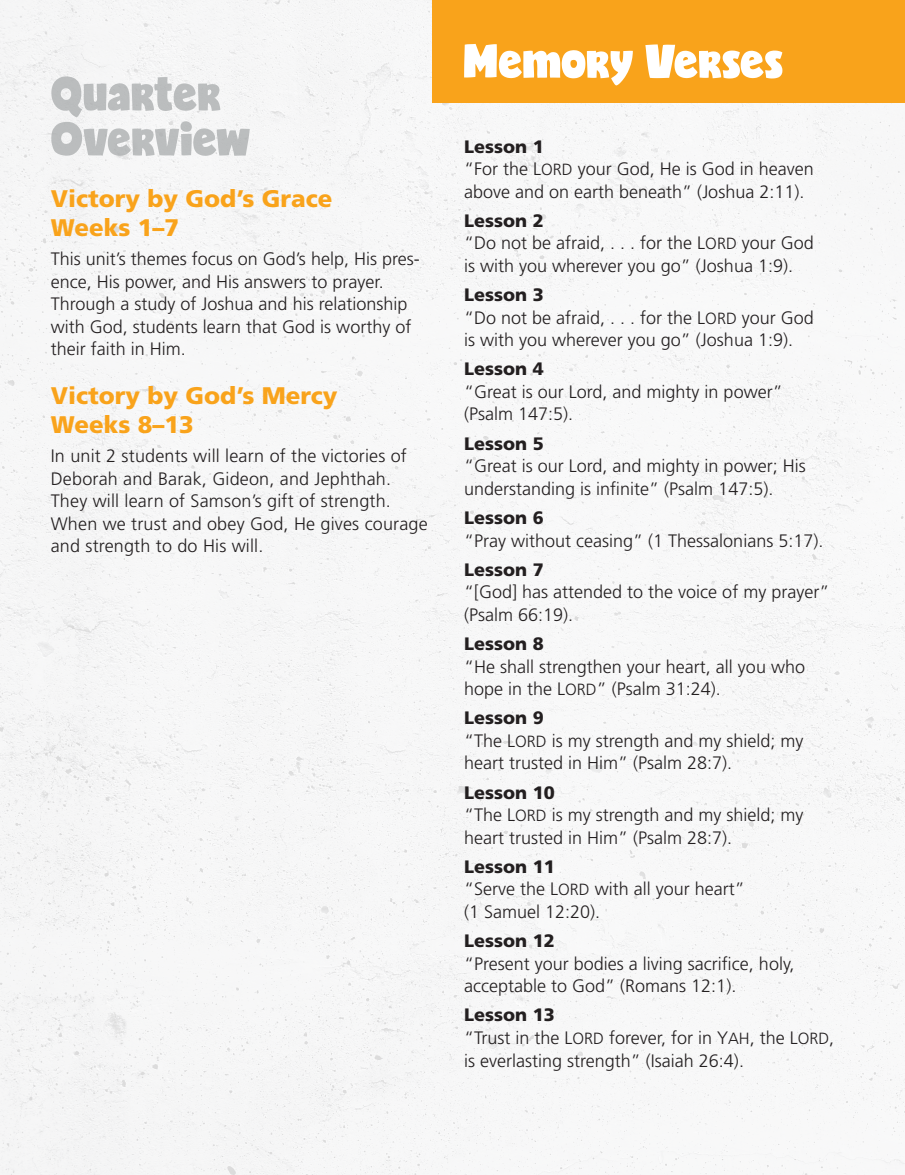
<style>
.page{position:relative;width:905px;height:1175px;background:#fff}
.page>*{position:absolute;margin:0;border:0;box-sizing:border-box;transform-origin:0 0}
.Subhead_Frontmatter{font:900 24px/28.8px "Frutiger LT Std";color:#f9a31b}
.Verse_Frontmatter{font:300 18px/22.5px "Frutiger LT Std";color:#231f20}
.B1_body_flush_left{font:300 18px/22.5px "Frutiger LT Std";letter-spacing:.01em;color:#231f20}
.Subhead_Frontmatter-2{font:300 18px/22.5px "Frutiger LT Std";color:#231f20}
.Verse_Frontmatter_Subhead{font:900 18px "Frutiger LT Std";color:#231f20}
.s1{font-family:"Frutiger LT Std Light SC900";font-weight:400;font-size:16.2px}
</style>
<div class="page">
<img style="left:0;top:0;width:904px;height:1174px">
<div style="left:432px;top:0;width:472px;height:102px;background:#f9a31b"></div>
<svg style="left:464px;top:44px;width:318px;height:41px"></svg>
<svg style="left:51px;top:76px;width:199px;height:80px"></svg>
<p class="Subhead_Frontmatter" style="left:51px;top:184px;width:283px">Victory by God’s Grace<br>Weeks 1–7</p>
<p class="Subhead_Frontmatter-2" style="left:51px;top:248px;width:370px">This unit’s themes focus on God’s help, His pres&shy;ence, His power, and His answers to prayer.<br>Through a study of Joshua and his relationship with God, students learn that God is worthy of their faith in Him.</p>
<p class="Subhead_Frontmatter" style="left:51px;top:381px;width:288px">Victory by God’s Mercy</p>
<p class="Subhead_Frontmatter" style="left:51px;top:410px;width:144px">Weeks 8–13</p>
<p class="B1_body_flush_left" style="left:51px;top:445px;width:378px">In unit 2 students will learn of the victories of Deborah and Barak, Gideon, and Jephthah.<br>They will learn of Samson’s gift of strength.<br>When we trust and obey God, He gives courage and strength to do His will.</p>
<p class="Verse_Frontmatter_Subhead" style="left:464px;top:135px;width:81px">Lesson 1</p>
<p class="Verse_Frontmatter" style="left:464px;top:158px;width:351px">“For the L<span class="s1">ORD</span> your God, He is God in heaven above and on earth beneath” (Joshua 2:11).</p>
<p class="Verse_Frontmatter_Subhead" style="left:464px;top:210px;width:81px">Lesson 2</p>
<p class="Verse_Frontmatter" style="left:464px;top:232px;width:351px">“Do not be afraid, . . . for the L<span class="s1">ORD</span> your God is with you wherever you go” (Joshua 1:9).</p>
<p class="Verse_Frontmatter_Subhead" style="left:464px;top:284px;width:81px">Lesson 3</p>
<p class="Verse_Frontmatter" style="left:464px;top:306px;width:351px">“Do not be afraid, . . . for the L<span class="s1">ORD</span> your God is with you wherever you go” (Joshua 1:9).</p>
<p class="Verse_Frontmatter_Subhead" style="left:464px;top:358px;width:81px">Lesson 4</p>
<p class="Verse_Frontmatter" style="left:464px;top:381px;width:320px">“Great is our Lord, and mighty in power” (Psalm 147:5).</p>
<p class="Verse_Frontmatter_Subhead" style="left:464px;top:432px;width:81px">Lesson 5</p>
<p class="Verse_Frontmatter" style="left:464px;top:455px;width:343px">“Great is our Lord, and mighty in power; His understanding is infinite” (Psalm 147:5).</p>
<p class="Verse_Frontmatter_Subhead" style="left:464px;top:507px;width:81px">Lesson 6</p>
<p class="Verse_Frontmatter" style="left:464px;top:529px;width:361px">“Pray without ceasing” (1 Thessalonians 5:17).</p>
<p class="Verse_Frontmatter_Subhead" style="left:464px;top:558px;width:81px">Lesson 7</p>
<p class="Verse_Frontmatter" style="left:464px;top:581px;width:367px">“[God] has attended to the voice of my prayer” (Psalm 66:19).</p>
<p class="Verse_Frontmatter_Subhead" style="left:464px;top:633px;width:81px">Lesson 8</p>
<p class="Verse_Frontmatter" style="left:464px;top:655px;width:342px">“He shall strengthen your heart, all you who hope in the L<span class="s1">ORD</span>” (Psalm 31:24).</p>
<p class="Verse_Frontmatter_Subhead" style="left:464px;top:707px;width:81px">Lesson 9</p>
<p class="Verse_Frontmatter" style="left:464px;top:729px;width:341px">“The L<span class="s1">ORD</span> is my strength and my shield; my heart trusted in Him” (Psalm 28:7).</p>
<p class="Verse_Frontmatter_Subhead" style="left:464px;top:781px;width:92px">Lesson 10</p>
<p class="Verse_Frontmatter" style="left:464px;top:804px;width:341px">“The L<span class="s1">ORD</span> is my strength and my shield; my heart trusted in Him” (Psalm 28:7).</p>
<p class="Verse_Frontmatter_Subhead" style="left:464px;top:855px;width:92px">Lesson 11</p>
<p class="Verse_Frontmatter" style="left:464px;top:878px;width:282px">“Serve the L<span class="s1">ORD</span> with all your heart” (1 Samuel 12:20).</p>
<p class="Verse_Frontmatter_Subhead" style="left:464px;top:930px;width:92px">Lesson 12</p>
<p class="Verse_Frontmatter" style="left:464px;top:952px;width:332px">“Present your bodies a living sacrifice, holy, acceptable to God” (Romans 12:1).</p>
<p class="Verse_Frontmatter_Subhead" style="left:464px;top:1004px;width:92px">Lesson 13</p>
<p class="Verse_Frontmatter" style="left:464px;top:1026px;width:372px">“Trust in the L<span class="s1">ORD</span> forever, for in Y<span class="s1">AH</span>, the L<span class="s1">ORD</span>, is everlasting strength” (Isaiah 26:4).</p>
</div>
